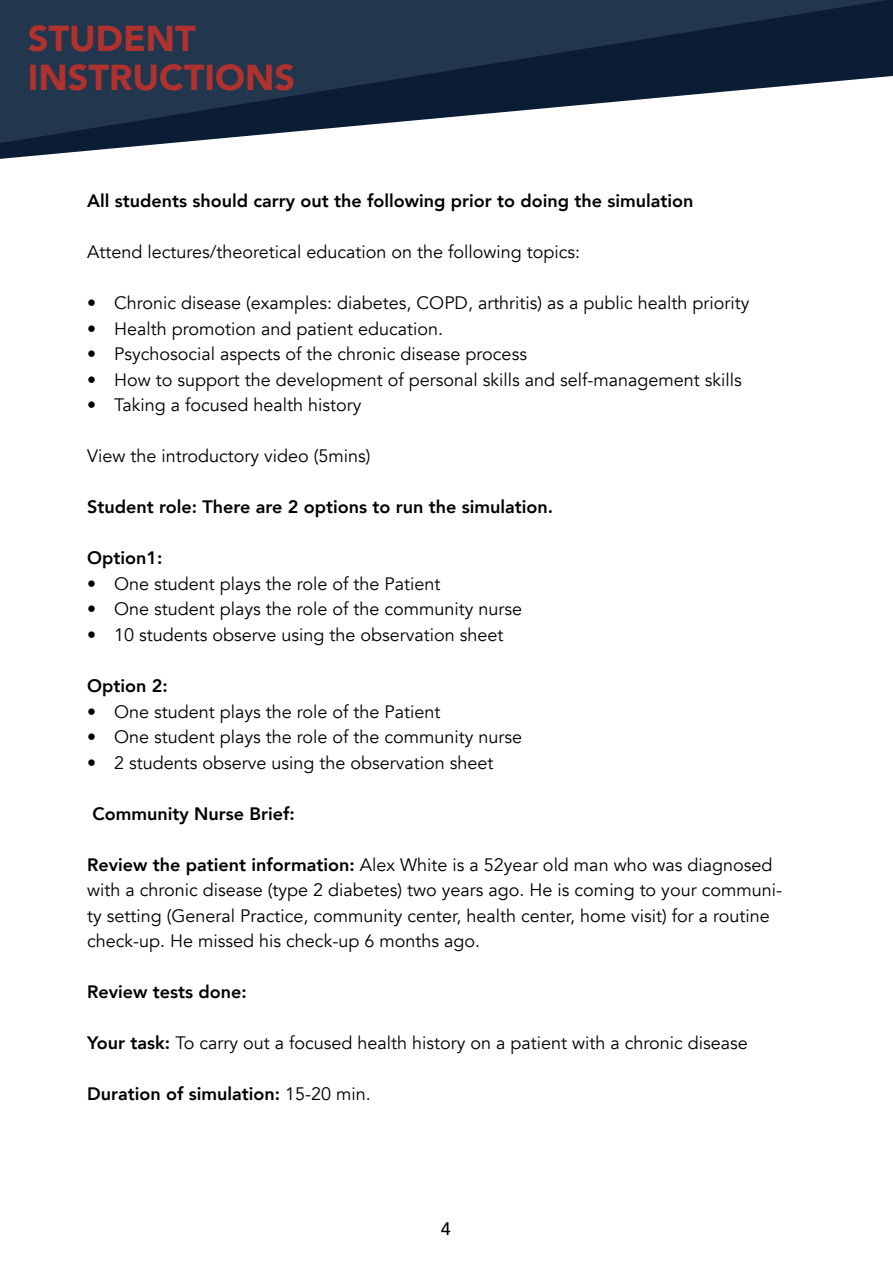
<style>
.page{position:relative;width:893px;height:1263px;background:#fff}
.page>*{position:absolute;margin:0;border:0;box-sizing:border-box;transform-origin:0 0}
.t1{font:900 36px "Avenir";color:#af322e}
.t2{font:18px/25.5px "Avenir";color:#000}
.t3{font:800 18px "Avenir";color:#000}
.t4{font:500 18px "Avenir";color:#000}
.s1{font-weight:800}
.s2{font-weight:400}
</style>
<div class="page">
<svg style="left:0;top:0;width:893px;height:159px"></svg>
<svg style="left:0;top:0;width:887px;height:143px;fill:#22364e"></svg>
<p class="t1" style="left:28px;top:8px;width:170px">STUDENT</p>
<p class="t1" style="left:28px;top:47px;width:269px">INSTRUCTIONS</p>
<p class="t3" style="left:87px;top:187px;width:608px">All students should carry out the following prior to doing the simulation</p>
<p class="t2" style="left:87px;top:240px;width:494px">Attend lectures/theoretical education on the following topics:</p>
<p class="t2" style="left:87px;top:291px;width:664px">• Chronic disease (examples: diabetes, COPD, arthritis) as a public health priority</p>
<p class="t2" style="left:87px;top:316px;width:357px">• Health promotion and patient education.</p>
<p class="t2" style="left:87px;top:342px;width:441px">• Psychosocial aspects of the chronic disease process</p>
<p class="t2" style="left:87px;top:367px;width:656px">• How to support the development of personal skills and self-management skills</p>
<p class="t2" style="left:87px;top:393px;width:276px">• Taking a focused health history</p>
<p class="t2" style="left:87px;top:444px;width:285px">View the introductory video (5mins)</p>
<p class="t3" style="left:87px;top:493px;width:467px">Student role: There are 2 options to run the simulation.</p>
<p class="t3" style="left:87px;top:544px;width:77px">Option1:</p>
<p class="t2" style="left:87px;top:571px;width:355px">• One student plays the role of the Patient</p>
<p class="t2" style="left:87px;top:597px;width:437px">• One student plays the role of the community nurse</p>
<p class="t2" style="left:87px;top:622px;width:418px">• 10 students observe using the observation sheet</p>
<p class="t3" style="left:87px;top:672px;width:82px">Option 2:</p>
<p class="t2" style="left:87px;top:699px;width:355px">• One student plays the role of the Patient</p>
<p class="t2" style="left:87px;top:724px;width:437px">• One student plays the role of the community nurse</p>
<p class="t2" style="left:87px;top:750px;width:408px">• 2 students observe using the observation sheet</p>
<p class="t3" style="left:93px;top:799px;width:204px">Community Nurse Brief:</p>
<p class="t2" style="left:87px;top:852px;width:696px"><span class="s1">Review the patient information:</span> Alex White is a 52year old man who was diagnosed with a chronic disease (type 2 diabetes) two years ago. He is coming to your communi&shy;ty setting (General Practice, community center, health center, home visit) for a routine check-up. He missed his check-up 6 months ago.</p>
<p class="t3" style="left:87px;top:978px;width:161px">Review tests done:</p>
<p class="t2" style="left:87px;top:1030px;width:662px"><span class="s1">Your task:</span> To carry out a focused health history on a patient with a chronic disease</p>
<p class="t3" style="left:87px;top:1080px;width:285px">Duration of simulation: <span class="s2">15-20 min.</span></p>
<p class="t4" style="left:441px;top:1213px;width:12px">4</p>
</div>
